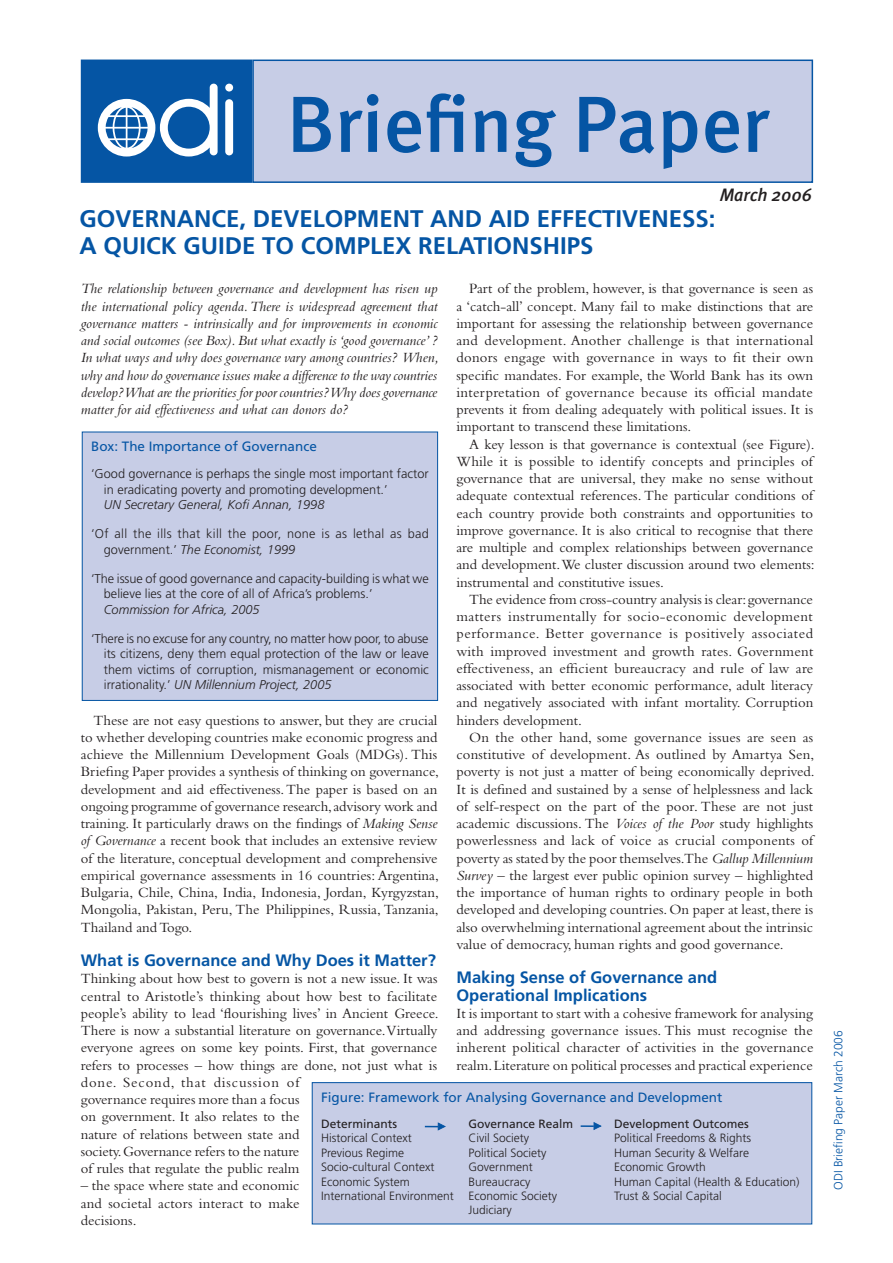
<style>
.page{position:relative;width:893px;height:1263px;background:#fff}
.page>*{position:absolute;margin:0;border:0;box-sizing:border-box;transform-origin:0 0}
.t1{font:500 79.5px "Meta";color:#0555a4}
.t2{font:700 24px/27px "Frutiger";color:#0555a4}
.t3{font:italic 500 18px "Meta";letter-spacing:-.01em;color:#231f20}
.t4{font:700 16.5px/17.2px "Frutiger";color:#0555a4}
.t5{font:14.7px/17.2px "Bembo";color:#231f20;text-align:justify}
.t6{font:italic 14.7px/17.2px "Bembo";color:#231f20;text-align:justify}
.t7{font:13.5px "Frutiger";color:#0555a4}
.t8{font:300 12.75px/15.3px "Frutiger";color:#231f20}
.t9{font:300 12.75px/15.3px "Frutiger";letter-spacing:.025em;color:#231f20}
.t10{font:italic 300 12.75px "Frutiger";color:#231f20}
.t11{font:300 12px "Frutiger";color:#231f20}
.t12{font:12px "Frutiger";color:#231f20}
.t13{font:300 12px "Frutiger";color:#0555a4}
.s1{font-style:italic}
</style>
<div class="page">
<div style="left:82px;top:60px;width:170px;height:122px;background:#0555a4"></div>
<div style="left:81px;top:60px;width:171px;height:123px;border:2px solid #0555a4"></div>
<div style="left:253px;top:60px;width:559px;height:122px;background:#c7cde6"></div>
<div style="left:252px;top:60px;width:561px;height:123px;border:2px solid #0555a4"></div>
<div style="left:225px;top:99px;width:8px;height:56px;background:#fff;border-radius:4px"></div>
<div style="left:225px;top:84px;width:8px;height:8px;background:#fff;border-radius:50%"></div>
<svg style="left:98px;top:84px;width:120px;height:73px"></svg>
<div style="left:82px;top:432px;width:356px;height:268px;background:#c7cde6"></div>
<div style="left:82px;top:432px;width:356px;height:269px;border:1px solid #0555a4"></div>
<div style="left:312px;top:1083px;width:500px;height:141px;background:#c7cde6"></div>
<div style="left:312px;top:1082px;width:500px;height:142px;border:1px solid #0555a4"></div>
<svg style="left:581px;top:1122px;width:21px;height:8px"></svg>
<svg style="left:425px;top:1122px;width:21px;height:9px"></svg>
<h1 class="t1" style="left:287px;top:78px;width:484px">Briefing Paper</h1>
<p class="t3" style="left:720px;top:184px;width:94px">March 2006</p>
<h2 class="t2" style="left:79px;top:206px;width:638px">GOVERNANCE, DEVELOPMENT AND AID EFFECTIVENESS:<br>A QUICK GUIDE TO COMPLEX RELATIONSHIPS</h2>
<p class="t6" style="left:81px;top:280px;width:360px">The relationship between governance and development has risen up the international policy agenda. There is widespread agreement that governance matters - intrinsically and for improvements in economic and social outcomes (see Box). But what exactly is ‘good governance’ ?<br>In what ways and why does governance vary among countries? When, why and how do governance issues make a difference to the way countries develop? What are the priorities for poor countries? Why does governance matter for aid effectiveness and what can donors do?</p>
<p class="t5" style="left:456px;top:280px;width:358px;text-indent:13px">Part of the problem, however, is that governance is seen as a ‘catch-all’ concept. Many fail to make distinctions that are important for assessing the relationship between governance and development. Another challenge is that international donors engage with governance in ways to fit their own specific mandates. For example, the World Bank has its own interpretation of governance because its official mandate prevents it from dealing adequately with political issues. It is important to transcend these limitations.</p>
<p class="t5" style="left:456px;top:435px;width:360px;text-align:left;text-indent:13px">A key lesson is that governance is contextual (see Figure).<br>While it is possible to identify concepts and principles of governance that are universal, they make no sense without adequate contextual references. The particular conditions of each country provide both constraints and opportunities to improve governance. It is also critical to recognise that there are multiple and complex relationships between governance and development. We cluster discussion around two elements: instrumental and constitutive issues.</p>
<p class="t5" style="left:456px;top:590px;width:358px;text-indent:13px">The evidence from cross-country analysis is clear: governance matters instrumentally for socio-economic development performance. Better governance is positively associated with improved investment and growth rates. Government effectiveness, an efficient bureaucracy and rule of law are associated with better economic performance, adult literacy and negatively associated with infant mortality. Corruption hinders development.</p>
<p class="t5" style="left:456px;top:728px;width:360px;text-indent:13px">On the other hand, some governance issues are seen as constitutive of development. As outlined by Amartya Sen, poverty is not just a matter of being economically deprived.<br>It is defined and sustained by a sense of helplessness and lack of self-respect on the part of the poor. These are not just academic discussions. The <span class="s1">Voices of the Poor</span> study highlights powerlessness and lack of voice as crucial components of poverty as stated by the poor themselves.The <span class="s1">Gallup Millennium Survey</span> – the largest ever public opinion survey – highlighted the importance of human rights to ordinary people in both developed and developing countries. On paper at least, there is also overwhelming international agreement about the intrinsic value of democracy, human rights and good governance.</p>
<p class="t4" style="left:456px;top:969px;width:262px">Making Sense of Governance and<br>Operational Implications</p>
<p class="t5" style="left:456px;top:1004px;width:358px">It is important to start with a cohesive framework for analysing and addressing governance issues. This must recognise the inherent political character of activities in the governance realm. Literature on political processes and practical experience</p>
<p class="t7" style="left:91px;top:438px;width:227px">Box: The Importance of Governance</p>
<p class="t8" style="left:104px;top:466px;width:326px;text-indent:-13px">‘Good governance is perhaps the single most important factor in eradicating poverty and promoting development.’</p>
<p class="t10" style="left:104px;top:497px;width:222px">UN Secretary General, Kofi Annan, 1998</p>
<p class="t9" style="left:104px;top:526px;width:326px;text-indent:-13px">‘Of all the ills that kill the poor, none is as lethal as bad government.’ <span class="s1">The Economist, 1999</span></p>
<p class="t8" style="left:104px;top:571px;width:326px;text-indent:-13px">‘The issue of good governance and capacity-building is what we believe lies at the core of all of Africa’s problems.’</p>
<p class="t10" style="left:104px;top:602px;width:157px">Commission for Africa, 2005</p>
<p class="t8" style="left:104px;top:631px;width:326px;text-align:justify;text-indent:-13px">‘There is no excuse for any country, no matter how poor, to abuse its citizens, deny them equal protection of the law or leave them victims of corruption, mismanagement or economic irrationality.’ <span class="s1">UN Millennium Project, 2005</span></p>
<p class="t5" style="left:81px;top:711px;width:360px;text-align:left;text-indent:13px">These are not easy questions to answer, but they are crucial to whether developing countries make economic progress and achieve the Millennium Development Goals (MDGs). This Briefing Paper provides a synthesis of thinking on governance, development and aid effectiveness. The paper is based on an ongoing programme of governance research, advisory work and training. It particularly draws on the findings of <span class="s1">Making Sense of Governance</span> a recent book that includes an extensive review of the literature, conceptual development and comprehensive empirical governance assessments in 16 countries: Argentina, Bulgaria, Chile, China, India, Indonesia, Jordan, Kyrgyzstan, Mongolia, Pakistan, Peru, The Philippines, Russia, Tanzania, Thailand and Togo.</p>
<p class="t4" style="left:81px;top:952px;width:357px">What is Governance and Why Does it Matter?</p>
<p class="t5" style="left:81px;top:970px;width:359px;text-align:left">Thinking about how best to govern is not a new issue. It was central to Aristotle’s thinking about how best to facilitate people’s ability to lead ‘flourishing lives’ in Ancient Greece.<br>There is now a substantial literature on governance.Virtually everyone agrees on some key points. First, that governance refers to processes – how things are done, not just what is done. Second, that discussion of<br>governance requires more than a focus<br>on government. It also relates to the<br>nature of relations between state and<br>society. Governance refers to the nature<br>of rules that regulate the public realm</p>
<p class="t5" style="left:81px;top:1177px;width:220px">– the space where state and economic and societal actors interact to make decisions.</p>
<p class="t7" style="left:321px;top:1089px;width:403px">Figure: Framework for Analysing Governance and Development</p>
<p class="t12" style="left:321px;top:1117px;width:78px">Determinants</p>
<p class="t12" style="left:469px;top:1117px;width:106px">Governance Realm</p>
<p class="t12" style="left:614px;top:1117px;width:136px">Development Outcomes</p>
<p class="t11" style="left:321px;top:1131px;width:92px">Historical Context</p>
<p class="t11" style="left:469px;top:1131px;width:62px">Civil Society</p>
<p class="t11" style="left:614px;top:1131px;width:139px">Political Freedoms &amp; Rights</p>
<p class="t11" style="left:321px;top:1146px;width:85px">Previous Regime</p>
<p class="t11" style="left:469px;top:1146px;width:79px">Political Society</p>
<p class="t11" style="left:614px;top:1146px;width:136px">Human Security &amp; Welfare</p>
<p class="t11" style="left:321px;top:1160px;width:115px">Socio-cultural Context</p>
<p class="t11" style="left:469px;top:1160px;width:66px">Government</p>
<p class="t11" style="left:614px;top:1160px;width:93px">Economic Growth</p>
<p class="t11" style="left:321px;top:1175px;width:90px">Economic System</p>
<p class="t11" style="left:469px;top:1175px;width:63px">Bureaucracy</p>
<p class="t11" style="left:614px;top:1175px;width:187px">Human Capital (Health &amp; Education)</p>
<p class="t11" style="left:321px;top:1189px;width:238px">International Environment Economic Society</p>
<p class="t11" style="left:614px;top:1189px;width:109px">Trust &amp; Social Capital</p>
<p class="t11" style="left:469px;top:1203px;width:45px">Judiciary</p>
<p class="t13" style="left:832px;top:1190px;width:161px;rotate:-90deg">ODI Briefing Paper March 2006</p>
</div>
